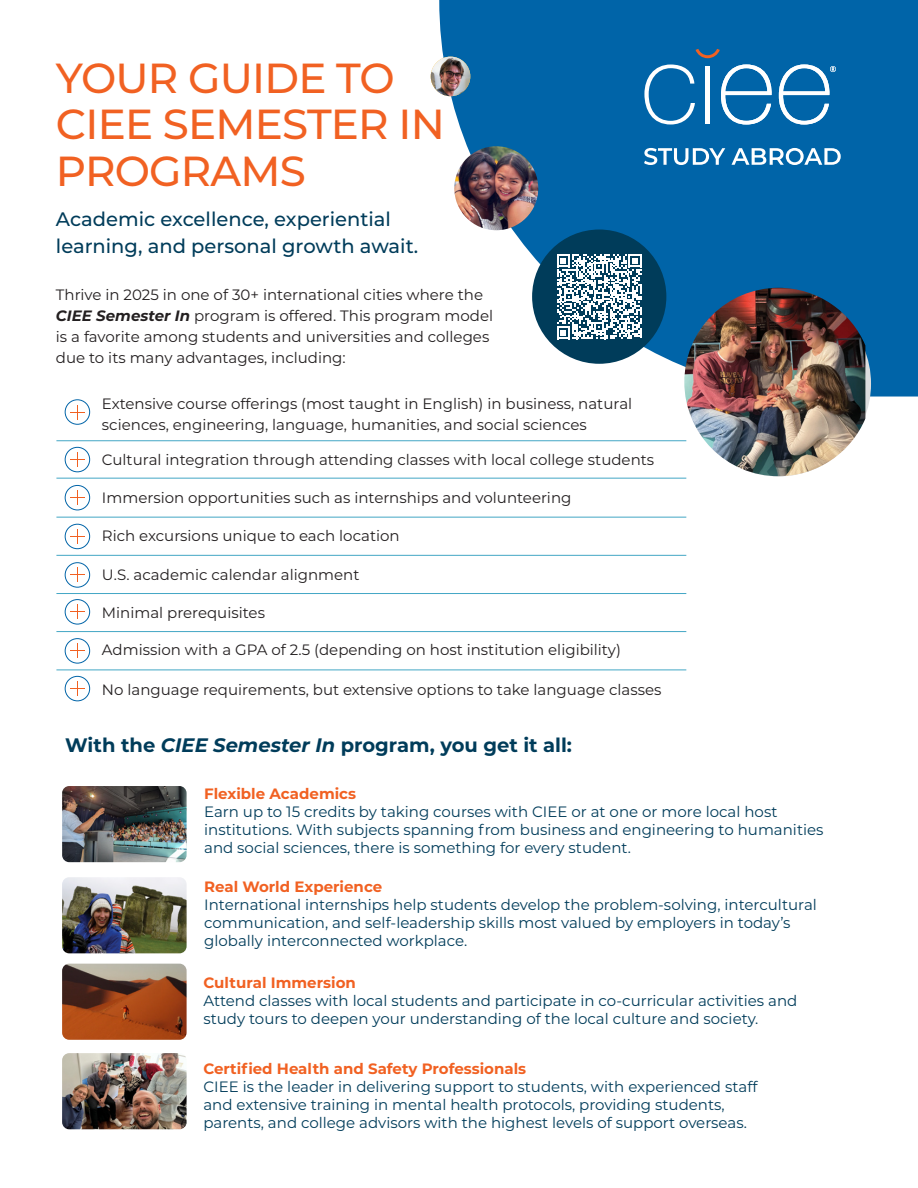
<style>
.page{position:relative;width:918px;height:1188px;background:#fff}
.page>*{position:absolute;margin:0;border:0;box-sizing:border-box;transform-origin:0 0}
.t1{font:500 42px/46.5px "Montserrat";letter-spacing:-.02em;color:#f16122}
.t2{font:500 19.5px/27px "Montserrat";color:#003c5a}
.t3{font:700 19.5px "Montserrat";color:#003c5a}
.t4{font:15px/18px "Montserrat";color:#003c5a}
.t5{font:15px/21px "Montserrat";color:#231f20}
.t6{font:700 15px "Montserrat";color:#f16122}
.s1{font-weight:700;font-style:italic}
.s2{font-style:italic}
</style>
<div class="page">
<svg style="left:439px;top:1px;width:478px;height:396px;fill:#0064a8"></svg>
<svg style="left:696px;top:49px;width:24px;height:9px"></svg>
<svg style="left:644px;top:65px;width:51px;height:60px"></svg>
<hr style="left:706px;top:66px;width:4px;height:57px;background:#fff">
<svg style="left:721px;top:65px;width:51px;height:60px"></svg>
<svg style="left:779px;top:65px;width:57px;height:60px"></svg>
<svg style="left:644px;top:148px;width:81px;height:17px"></svg>
<svg style="left:732px;top:148px;width:109px;height:17px"></svg>
<hr style="left:56px;top:440px;width:630px;height:1px;background:#43a7c5">
<hr style="left:56px;top:478px;width:630px;height:1px;background:#43a7c5">
<hr style="left:56px;top:517px;width:630px;height:1px;background:#43a7c5">
<hr style="left:56px;top:555px;width:630px;height:1px;background:#43a7c5">
<hr style="left:56px;top:593px;width:630px;height:1px;background:#43a7c5">
<hr style="left:56px;top:631px;width:630px;height:1px;background:#43a7c5">
<hr style="left:56px;top:670px;width:630px;height:1px;background:#43a7c5">
<div style="left:65px;top:399px;width:25px;height:26px;border:1px solid #0064a8;border-radius:50%"></div>
<svg style="left:70px;top:405px;width:15px;height:14px"></svg>
<div style="left:65px;top:447px;width:25px;height:25px;border:1px solid #0064a8;border-radius:50%"></div>
<svg style="left:70px;top:452px;width:15px;height:15px"></svg>
<div style="left:65px;top:485px;width:25px;height:25px;border:1px solid #0064a8;border-radius:50%"></div>
<svg style="left:70px;top:490px;width:15px;height:15px"></svg>
<div style="left:65px;top:524px;width:25px;height:25px;border:1px solid #0064a8;border-radius:50%"></div>
<svg style="left:70px;top:529px;width:15px;height:15px"></svg>
<div style="left:65px;top:562px;width:25px;height:26px;border:1px solid #0064a8;border-radius:50%"></div>
<svg style="left:70px;top:567px;width:15px;height:15px"></svg>
<div style="left:65px;top:599px;width:25px;height:25px;border:1px solid #0064a8;border-radius:50%"></div>
<svg style="left:70px;top:604px;width:15px;height:15px"></svg>
<div style="left:65px;top:638px;width:25px;height:26px;border:1px solid #0064a8;border-radius:50%"></div>
<svg style="left:70px;top:643px;width:15px;height:15px"></svg>
<div style="left:65px;top:676px;width:25px;height:25px;border:1px solid #0064a8;border-radius:50%"></div>
<svg style="left:70px;top:681px;width:15px;height:15px"></svg>
<img style="left:62px;top:964px;width:125px;height:76px">
<img style="left:62px;top:1053px;width:125px;height:76px">
<img style="left:684px;top:288px;width:181px;height:188px">
<img style="left:431px;top:57px;width:39px;height:39px;border-radius:20px">
<img style="left:62px;top:877px;width:125px;height:76px">
<img style="left:62px;top:786px;width:125px;height:76px">
<div style="left:532px;top:230px;width:134px;height:134px;background:#003c5a;border-radius:50%"></div>
<svg style="left:557px;top:254px;width:85px;height:85px"></svg>
<img style="left:454px;top:146px;width:84px;height:84px;border-radius:42px">
<hr style="left:439px;top:0;width:479px;height:1px;background:#0064a8">
<hr style="left:917px;top:0;width:1px;height:397px;background:#0064a8">
<h1 class="t1" style="left:56px;top:53px;width:390px">YOUR GUIDE TO<br>CIEE SEMESTER IN<br>PROGRAMS</h1>
<h2 class="t2" style="left:56px;top:205px;width:364px">Academic excellence, experiential learning, and personal growth await.</h2>
<p class="t5" style="left:56px;top:284px;width:439px">Thrive in 2025 in one of 30+ international cities where the <span class="s1">CIEE Semester In</span> program is offered. This program model is a favorite among students and universities and colleges due to its many advantages, including:</p>
<p class="t5" style="left:102px;top:393px;width:532px">Extensive course offerings (most taught in English) in business, natural sciences, engineering, language, humanities, and social sciences</p>
<p class="t5" style="left:102px;top:449px;width:554px">Cultural integration through attending classes with local college students</p>
<p class="t5" style="left:102px;top:486px;width:471px">Immersion opportunities such as internships and volunteering</p>
<p class="t5" style="left:102px;top:525px;width:299px">Rich excursions unique to each location</p>
<p class="t5" style="left:102px;top:563px;width:259px">U.S. academic calendar alignment</p>
<p class="t5" style="left:102px;top:601px;width:165px">Minimal prerequisites</p>
<p class="t5" style="left:102px;top:639px;width:521px">Admission with a GPA of 2.5 (depending on host institution eligibility)</p>
<p class="t5" style="left:102px;top:678px;width:561px">No language requirements, but extensive options to take language classes</p>
<h2 class="t3" style="left:65px;top:731px;width:509px">With the <span class="s2">CIEE Semester In</span> program, you get it all:</h2>
<p class="t6" style="left:204px;top:783px;width:153px">Flexible Academics</p>
<p class="t4" style="left:204px;top:802px;width:621px">Earn up to 15 credits by taking courses with CIEE or at one or more local host institutions. With subjects spanning from business and engineering to humanities and social sciences, there is something for every student.</p>
<p class="t6" style="left:204px;top:876px;width:180px">Real World Experience</p>
<p class="t4" style="left:204px;top:895px;width:614px">International internships help students develop the problem-solving, intercultural communication, and self-leadership skills most valued by employers in today’s globally interconnected workplace.</p>
<p class="t6" style="left:203px;top:972px;width:154px">Cultural Immersion</p>
<p class="t4" style="left:203px;top:991px;width:595px">Attend classes with local students and participate in co-curricular activities and study tours to deepen your understanding of the local culture and society.</p>
<p class="t6" style="left:203px;top:1058px;width:324px">Certified Health and Safety Professionals</p>
<p class="t4" style="left:203px;top:1078px;width:556px">CIEE is the leader in delivering support to students, with experienced staff and extensive training in mental health protocols, providing students, parents, and college advisors with the highest levels of support overseas.</p>
</div>
